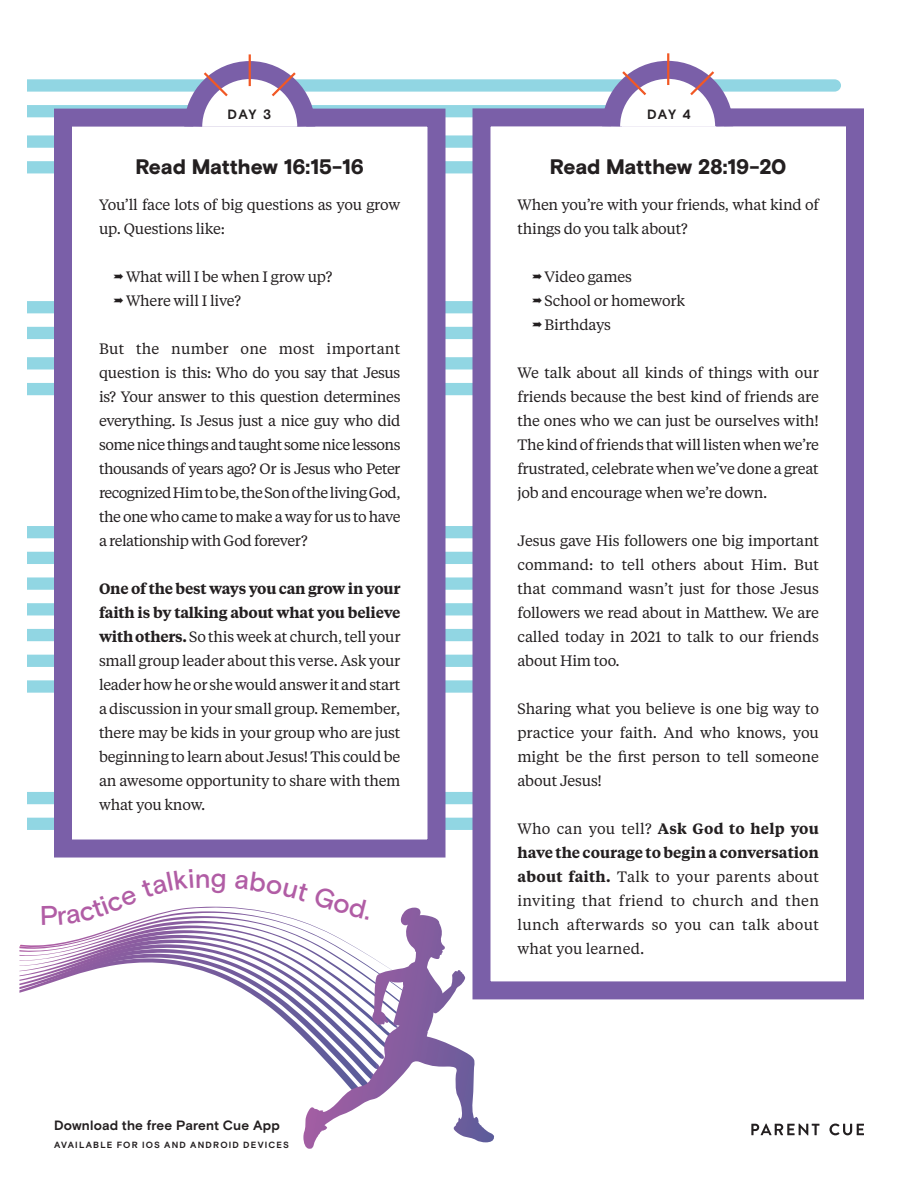
<style>
.page{position:relative;width:918px;height:1188px;background:#fff}
.page>*{position:absolute;margin:0;border:0;box-sizing:border-box;transform-origin:0 0}
.Daily_Scripture{font:900 21px "Basis Grotesque";letter-spacing:-.01em;color:#231f20}
.Body_Copy{font:15px/24px "Tiempos Text";letter-spacing:-.015em;color:#231f20;text-align:justify}
.Day_Marker_-_2nd-3rd{font:700 13.5px "Basis Grotesque";letter-spacing:.01em;color:#231f20}
.t1{font:700 9px "Basis Grotesque";letter-spacing:.135em;color:#231f20}
.s1{font-weight:600}
</style>
<div class="page">
<svg style="left:27px;top:526px;width:445px;height:12px"></svg>
<svg style="left:27px;top:552px;width:445px;height:12px"></svg>
<svg style="left:27px;top:577px;width:445px;height:13px"></svg>
<svg style="left:27px;top:603px;width:445px;height:12px"></svg>
<svg style="left:27px;top:629px;width:445px;height:12px"></svg>
<svg style="left:27px;top:655px;width:445px;height:12px"></svg>
<svg style="left:27px;top:680px;width:445px;height:13px"></svg>
<svg style="left:27px;top:161px;width:445px;height:12px"></svg>
<svg style="left:27px;top:357px;width:445px;height:12px"></svg>
<svg style="left:27px;top:383px;width:445px;height:12px"></svg>
<svg style="left:27px;top:792px;width:445px;height:12px"></svg>
<svg style="left:27px;top:818px;width:445px;height:12px"></svg>
<div style="left:472px;top:108px;width:392px;height:891px;border:18px solid #7a5fa8"></div>
<svg style="left:751px;top:1124px;width:68px;height:11px"></svg>
<svg style="left:829px;top:1124px;width:35px;height:11px"></svg>
<div style="left:63px;top:118px;width:373px;height:731px;background:#fff"></div>
<div style="left:54px;top:109px;width:392px;height:749px;border:18px solid #7a5fa8"></div>
<svg style="left:27px;top:53px;width:814px;height:95px"></svg>
<div style="left:202px;top:127px;width:95px;height:9px;background:#fff"></div>
<svg style="left:27px;top:322px;width:464px;height:17px"></svg>
<svg style="left:27px;top:298px;width:464px;height:15px"></svg>
<svg style="left:19px;top:906px;width:449px;height:243px"></svg>
<p class="Day_Marker_-_2nd-3rd" style="left:228px;top:106px;width:45px">DAY 3</p>
<p class="Daily_Scripture" style="left:136px;top:154px;width:230px">Read Matthew 16:15-16</p>
<p class="Body_Copy" style="left:99px;top:192px;width:303px">You’ll face lots of big questions as you grow up. Questions like:</p>
<p class="Body_Copy" style="left:126px;top:264px;width:208px">What will I be when I grow up?</p>
<p class="Body_Copy" style="left:126px;top:288px;width:117px">Where will I live?</p>
<p class="Body_Copy" style="left:99px;top:336px;width:303px">But the number one most important question is this: Who do you say that Jesus is? Your answer to this question determines everything. Is Jesus just a nice guy who did some nice things and taught some nice lessons thousands of years ago? Or is Jesus who Peter recognized Him to be, the Son of the living God, the one who came to make a way for us to have a relationship with God forever?</p>
<p class="Body_Copy" style="left:99px;top:576px;width:303px"><span class="s1">One of the best ways you can grow in your faith is by talking about what you believe with others.</span> So this week at church, tell your small group leader about this verse. Ask your leader how he or she would answer it and start a discussion in your small group. Remember, there may be kids in your group who are just beginning to learn about Jesus! This could be an awesome opportunity to share with them what you know.</p>
<p class="Day_Marker_-_2nd-3rd" style="left:54px;top:1117px;width:227px">Download the free Parent Cue App</p>
<p class="t1" style="left:54px;top:1140px;width:237px">AVAILABLE FOR IOS AND ANDROID DEVICES</p>
<p class="Day_Marker_-_2nd-3rd" style="left:647px;top:106px;width:45px">DAY 4</p>
<p class="Daily_Scripture" style="left:550px;top:154px;width:238px">Read Matthew 28:19-20</p>
<p class="Body_Copy" style="left:518px;top:192px;width:303px">When you’re with your friends, what kind of things do you talk about?</p>
<p class="Body_Copy" style="left:544px;top:264px;width:89px">Video games</p>
<p class="Body_Copy" style="left:544px;top:288px;width:142px">School or homework</p>
<p class="Body_Copy" style="left:544px;top:312px;width:68px">Birthdays</p>
<p class="Body_Copy" style="left:518px;top:360px;width:303px">We talk about all kinds of things with our friends because the best kind of friends are the ones who we can just be ourselves with!<br>The kind of friends that will listen when we’re frustrated, celebrate when we’ve done a great job and encourage when we’re down.</p>
<p class="Body_Copy" style="left:518px;top:528px;width:303px">Jesus gave His followers one big important command: to tell others about Him. But that command wasn’t just for those Jesus followers we read about in Matthew. We are called today in 2021 to talk to our friends about Him too.</p>
<p class="Body_Copy" style="left:518px;top:696px;width:303px">Sharing what you believe is one big way to practice your faith. And who knows, you might be the first person to tell someone about Jesus!</p>
<p class="Body_Copy" style="left:518px;top:816px;width:303px">Who can you tell? <span class="s1">Ask God to help you have the courage to begin a conversation about faith.</span> Talk to your parents about inviting that friend to church and then lunch afterwards so you can talk about what you learned.</p>
</div>
